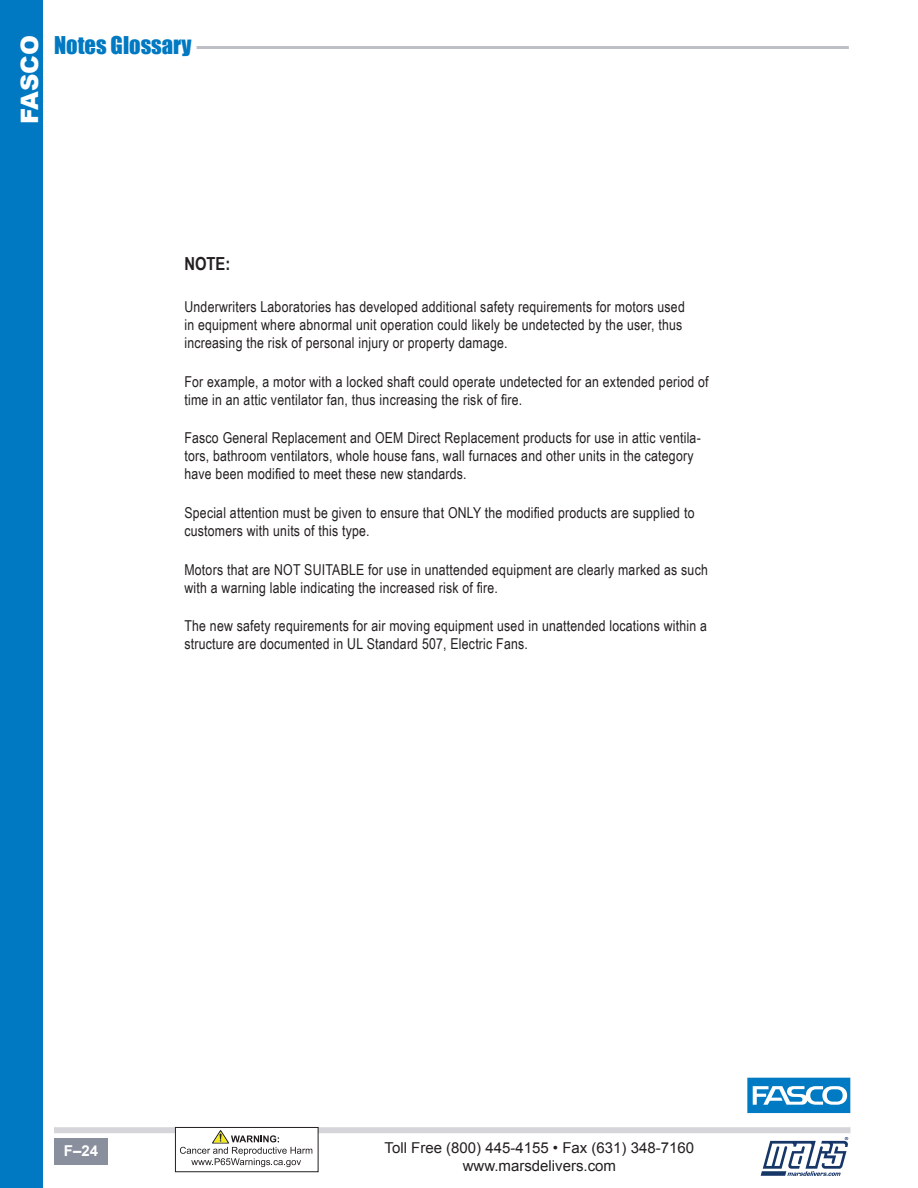
<style>
.page{position:relative;width:918px;height:1188px;background:#fff}
.page>*{position:absolute;margin:0;border:0;box-sizing:border-box;transform-origin:0 0}
.t1{font:900 24px "Arial";color:#fff}
.t2{font:22.5px "Impact";color:#0079c2}
.t3{font:700 18px "Arial Narrow";color:#231f20}
.t4{font:15px/18px "Arial Narrow";letter-spacing:.015em;color:#231f20}
.t5{font:15px/18px "Arial";color:#231f20;text-align:center}
.t6{font:700 15px "Arial";color:#fff}
</style>
<div class="page">
<div style="left:54px;top:1127px;width:796px;height:6px;background:#d6d5da"></div>
<div style="left:175px;top:1127px;width:143px;height:45px;background:#fff"></div>
<svg style="left:180px;top:1130px;width:132px;height:37px"></svg>
<div style="left:175px;top:1127px;width:143px;height:45px;border:1px solid #231f20"></div>
<div style="left:0;top:0;width:43px;height:1188px;background:#0079c2"></div>
<div style="left:54px;top:1138px;width:54px;height:27px;background:#8a8f9d"></div>
<svg style="left:761px;top:1137px;width:87px;height:39px"></svg>
<div style="left:747px;top:1078px;width:103px;height:35px;background:#007ac2"></div>
<svg style="left:753px;top:1086px;width:94px;height:19px"></svg>
<hr style="left:197px;top:46px;width:652px;height:3px;background:#bdbfc7">
<h1 class="t1" style="left:12px;top:124px;width:90px;rotate:-90deg">FASCO</h1>
<h2 class="t2" style="left:54px;top:28px;width:139px">Notes Glossary</h2>
<p class="t3" style="left:184px;top:250px;width:47px">NOTE:</p>
<p class="t4" style="left:184px;top:297px;width:502px">Underwriters Laboratories has developed additional safety requirements for motors used in equipment where abnormal unit operation could likely be undetected by the user, thus increasing the risk of personal injury or property damage.</p>
<p class="t4" style="left:184px;top:372px;width:526px">For example, a motor with a locked shaft could operate undetected for an extended period of time in an attic ventilator fan, thus increasing the risk of fire.</p>
<p class="t4" style="left:184px;top:428px;width:518px">Fasco General Replacement and OEM Direct Replacement products for use in attic ventila&shy;tors, bathroom ventilators, whole house fans, wall furnaces and other units in the category have been modified to meet these new standards.</p>
<p class="t4" style="left:184px;top:503px;width:512px">Special attention must be given to ensure that ONLY the modified products are supplied to customers with units of this type.</p>
<p class="t4" style="left:184px;top:560px;width:525px">Motors that are NOT SUITABLE for use in unattended equipment are clearly marked as such with a warning lable indicating the increased risk of fire.</p>
<p class="t4" style="left:184px;top:617px;width:524px">The new safety requirements for air moving equipment used in unattended locations within a structure are documented in UL Standard 507, Electric Fans.</p>
<p class="t6" style="left:64px;top:1141px;width:36px">F–24</p>
<p class="t5" style="left:385px;top:1139px;width:311px">Toll Free (800) 445-4155 • Fax (631) 348-7160 www.marsdelivers.com</p>
</div>
